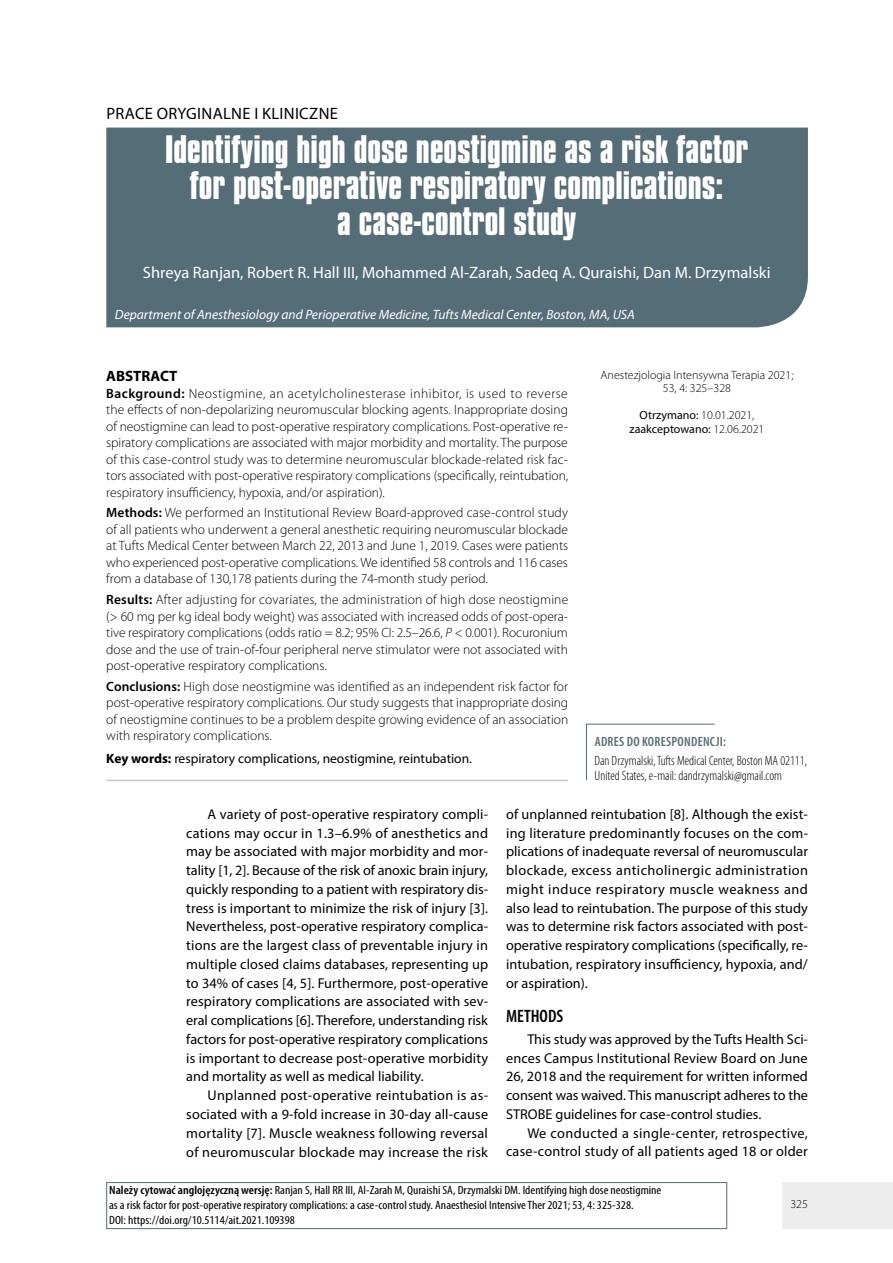
<style>
.page{position:relative;width:893px;height:1263px;background:#fff}
.page>*{position:absolute;margin:0;border:0;box-sizing:border-box;transform-origin:0 0}
.t1{font:700 33px/36px "Compacta PL";color:#fff;text-align:center}
.t2{font:600 condensed 18px "Myriad Pro";color:#000}
.t3{font:16.5px "Myriad Pro";color:#fff}
.t4{font:16.5px "Myriad Pro";letter-spacing:.02em;color:#000}
.t5{font:700 15px "Myriad Pro";color:#000}
.t6{font:14.25px/18.8px "Myriad Pro";letter-spacing:.005em;color:#000;text-align:justify}
.t7{font:300 13.5px/16.5px "Myriad Pro";color:#000;text-align:justify}
.t8{font:300 condensed 13.5px/15px "Myriad Pro";color:#000}
.t9{font:italic 13.5px "Myriad Pro";color:#fff}
.t10{font:13.5px "Myriad Pro";color:#000}
.t11{font:600 condensed 13.5px "Myriad Pro";letter-spacing:.02em;color:#556d76}
.t12{font:condensed 12px/15px "Myriad Pro";color:#000;scale:1.1 1}
.t13{font:300 12px/13.5px "Myriad Pro";color:#000;text-align:center}
.t14{font:12px/13.5px "Myriad Pro";color:#000;text-align:center}
.s1{font-weight:600}
.s2{font-style:italic}
.s3{font-weight:700}
.s4{font-weight:300}
</style>
<div class="page">
<div style="left:782px;top:1182px;width:111px;height:47px;background:#ededed"></div>
<div style="left:106px;top:128px;width:702px;height:199px;background:#556d76"></div>
<svg style="left:586px;top:723px;width:129px;height:57px"></svg>
<hr style="left:106px;top:780px;width:462px;height:1px;background:#c6c6c6">
<div style="left:106px;top:1182px;width:621px;height:47px;border:1px solid #556d76"></div>
<p class="t4" style="left:106px;top:103px;width:233px">PRACE ORYGINALNE I KLINICZNE</p>
<h1 class="t1" style="left:165px;top:132px;width:585px">Identifying high dose neostigmine as a risk factor for post-operative respiratory complications:<br>a case-control study</h1>
<p class="t3" style="left:143px;top:263px;width:629px">Shreya Ranjan, Robert R. Hall III, Mohammed Al-Zarah, Sadeq A. Quraishi, Dan M. Drzymalski</p>
<p class="t9" style="left:115px;top:306px;width:522px">Department of Anesthesiology and Perioperative Medicine, Tufts Medical Center, Boston, MA, USA</p>
<p class="t5" style="left:106px;top:366px;width:73px">ABSTRACT</p>
<p class="t7" style="left:106px;top:385px;width:463px"><span class="s1">Background:</span> Neostigmine, an acetylcholinesterase inhibitor, is used to reverse the effects of non-depolarizing neuromuscular blocking agents. Inappropriate dosing of neostigmine can lead to post-operative respiratory complications. Post-operative re&shy;spiratory complications are associated with major morbidity and mortality. The purpose of this case-control study was to determine neuromuscular blockade-related risk fac&shy;tors associated with post-operative respiratory complications (specifically, reintubation, respiratory insufficiency, hypoxia, and/or aspiration).</p>
<p class="t7" style="left:106px;top:504px;width:463px"><span class="s1">Methods:</span> We performed an Institutional Review Board-approved case-control study of all patients who underwent a general anesthetic requiring neuromuscular blockade at Tufts Medical Center between March 22, 2013 and June 1, 2019. Cases were patients who experienced post-operative complications. We identified 58 controls and 116 cases from a database of 130,178 patients during the 74-month study period.</p>
<p class="t7" style="left:106px;top:591px;width:463px"><span class="s1">Results:</span> After adjusting for covariates, the administration of high dose neostigmine (&gt; 60 mg per kg ideal body weight) was associated with increased odds of post-opera&shy;tive respiratory complications (odds ratio = 8.2; 95% CI: 2.5–26.6, <span class="s2">P</span> &lt; 0.001). Rocuronium dose and the use of train-of-four peripheral nerve stimulator were not associated with post-operative respiratory complications.</p>
<p class="t7" style="left:106px;top:678px;width:464px"><span class="s1">Conclusions:</span> High dose neostigmine was identified as an independent risk factor for post-operative respiratory complications. Our study suggests that inappropriate dosing of neostigmine continues to be a problem despite growing evidence of an association with respiratory complications.</p>
<p class="t10" style="left:106px;top:750px;width:367px"><span class="s3">Key words:</span> respiratory complications, neostigmine, reintubation.</p>
<p class="t13" style="left:601px;top:368px;width:194px">Anestezjologia Intensywna Terapia 2021;<br>53, 4: 325–328</p>
<p class="t14" style="left:630px;top:408px;width:136px">Otrzymano: <span class="s4">10.01.2021, </span>zaakceptowano: <span class="s4">12.06.2021</span></p>
<p class="t11" style="left:595px;top:733px;width:133px">ADRES DO KORESPONDENCJI:</p>
<p class="t8" style="left:595px;top:753px;width:214px">Dan Drzymalski, Tufts Medical Center, Boston MA 02111,<br>United States, e-mail: dandrzymalski@gmail.com</p>
<p class="t6" style="left:186px;top:804px;width:304px;text-indent:21px">A variety of post-operative respiratory compli&shy;cations may occur in 1.3–6.9% of anesthetics and may be associated with major morbidity and mor&shy;tality [1, 2]. Because of the risk of anoxic brain injury, quickly responding to a patient with respiratory dis&shy;tress is important to minimize the risk of injury [3].<br>Nevertheless, post-operative respiratory complica&shy;tions are the largest class of preventable injury in multiple closed claims databases, representing up to 34% of cases [4, 5]. Furthermore, post-operative respiratory complications are associated with sev&shy;eral complications [6]. Therefore, understanding risk factors for post-operative respiratory complications is important to decrease post-operative morbidity and mortality as well as medical liability.</p>
<p class="t6" style="left:186px;top:1086px;width:303px;text-indent:21px">Unplanned post-operative reintubation is as&shy;sociated with a 9-fold increase in 30-day all-cause mortality [7]. Muscle weakness following reversal of neuromuscular blockade may increase the risk</p>
<p class="t6" style="left:506px;top:804px;width:303px">of unplanned reintubation [8]. Although the exist&shy;ing literature predominantly focuses on the com&shy;plications of inadequate reversal of neuromuscular blockade, excess anticholinergic administration might induce respiratory muscle weakness and also lead to reintubation. The purpose of this study was to determine risk factors associated with post&shy;operative respiratory complications (specifically, re&shy;intubation, respiratory insufficiency, hypoxia, and/ or aspiration).</p>
<p class="t2" style="left:506px;top:1005px;width:59px">Methods</p>
<p class="t6" style="left:506px;top:1029px;width:303px;text-indent:21px">This study was approved by the Tufts Health Sci&shy;ences Campus Institutional Review Board on June 26, 2018 and the requirement for written informed consent was waived. This manuscript adheres to the STROBE guidelines for case-control studies.</p>
<p class="t6" style="left:506px;top:1123px;width:303px;text-align:right">We conducted a single-center, retrospective, case-control study of all patients aged 18 or older</p>
<p class="t12" style="left:109px;top:1182px;width:503px"><span class="s1">Należy cytować anglojęzyczną wersję:</span> Ranjan S, Hall RR III, Al-Zarah M, Quraishi SA, Drzymalski DM. Identifying high dose neostigmine as a risk factor for post-operative respiratory complications: a case-control study. Anaesthesiol Intensive Ther 2021; 53, 4: 325-328.<br>DOI: https://doi.org/10.5114/ait.2021.109398</p>
<p class="t13" style="left:790px;top:1197px;width:19px">325</p>
</div>
